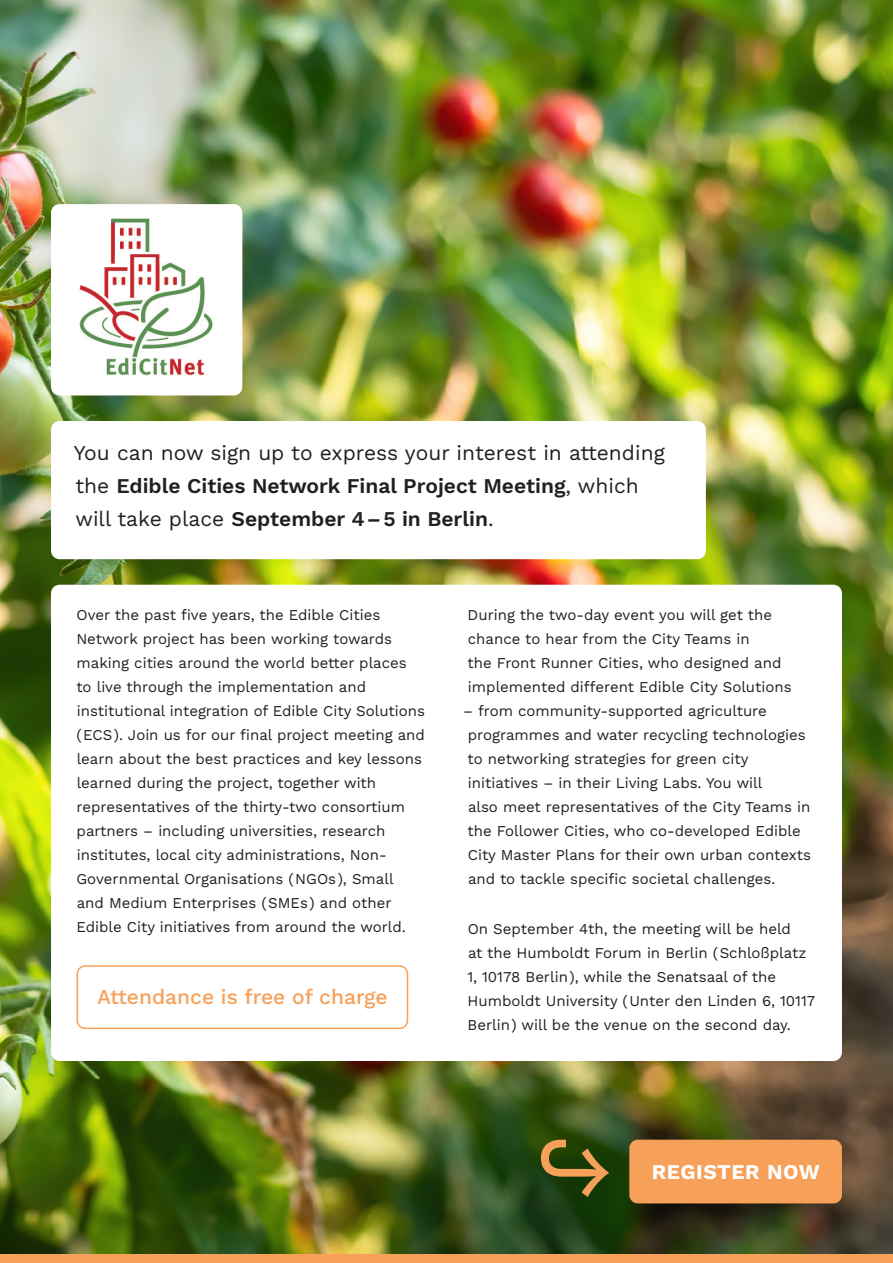
<style>
.page{position:relative;width:893px;height:1263px;background:#fff}
.page>*{position:absolute;margin:0;border:0;box-sizing:border-box;transform-origin:0 0}
.t1{font:500 72px "Work Sans";color:#f6a059}
.t2{font:21px/33px "Work Sans";color:#231f20}
.t3{font:500 21px "Work Sans";color:#f6a059}
.t4{font:700 21px "Work Sans";letter-spacing:.025em;color:#fff}
.t5{font:15px/24px "Work Sans";color:#231f20}
.s1{font-weight:600}
</style>
<div class="page">
<img style="left:0;top:0;width:893px;height:1254px">
<div style="left:0;top:1254px;width:893px;height:9px;background:#f6a059"></div>
<div style="left:51px;top:421px;width:655px;height:138px;background:#fff;border-radius:9px"></div>
<div style="left:51px;top:585px;width:791px;height:476px;background:#fff;border-radius:9px"></div>
<div style="left:51px;top:204px;width:191px;height:191px;background:#fff;border-radius:9px"></div>
<img style="left:79px;top:218px;width:134px;height:158px">
<div style="left:629px;top:1140px;width:213px;height:63px;background:#f6a059;border-radius:9px"></div>
<div style="left:77px;top:965px;width:331px;height:64px;border:2px solid #f6a059;border-radius:8px"></div>
<p class="t2" style="left:74px;top:436px;width:593px">You can now sign up to express your interest in attending the <span class="s1">Edible Cities Network Final Project Meeting</span>, which will take place <span class="s1">September 4 – 5 in Berlin</span>.</p>
<p class="t5" style="left:76px;top:602px;width:350px">Over the past five years, the Edible Cities Network project has been working towards making cities around the world better places to live through the implementation and institutional integration of Edible City Solutions ( ECS ). Join us for our final project meeting and learn about the best practices and key lessons learned during the project, together with representatives of the thirty-two consortium partners – including universities, research institutes, local city administrations, Non-Governmental Organisations ( NGOs ), Small<br>and Medium Enterprises ( SMEs ) and other Edible City initiatives from around the world.</p>
<p class="t5" style="left:468px;top:602px;width:326px">During the two-day event you will get the chance to hear from the City Teams in<br>the Front Runner Cities, who designed and implemented different Edible City Solutions</p>
<p class="t5" style="left:463px;top:698px;width:349px">– from community-supported agriculture programmes and water recycling technologies to networking strategies for green city initiatives – in their Living Labs. You will<br>also meet representatives of the City Teams in the Follower Cities, who co-developed Edible City Master Plans for their own urban contexts and to tackle specific societal challenges.</p>
<p class="t5" style="left:467px;top:916px;width:349px">On September 4th, the meeting will be held<br>at the Humboldt Forum in Berlin ( Schloßplatz 1, 10178 Berlin ), while the Senatsaal of the Humboldt University ( Unter den Linden 6, 10117<br>Berlin ) will be the venue on the second day.</p>
<p class="t3" style="left:97px;top:980px;width:292px">Attendance is free of charge</p>
<p class="t1" style="left:536px;top:1108px;width:76px">↪</p>
<p class="t4" style="left:652px;top:1156px;width:169px">REGISTER NOW</p>
</div>
